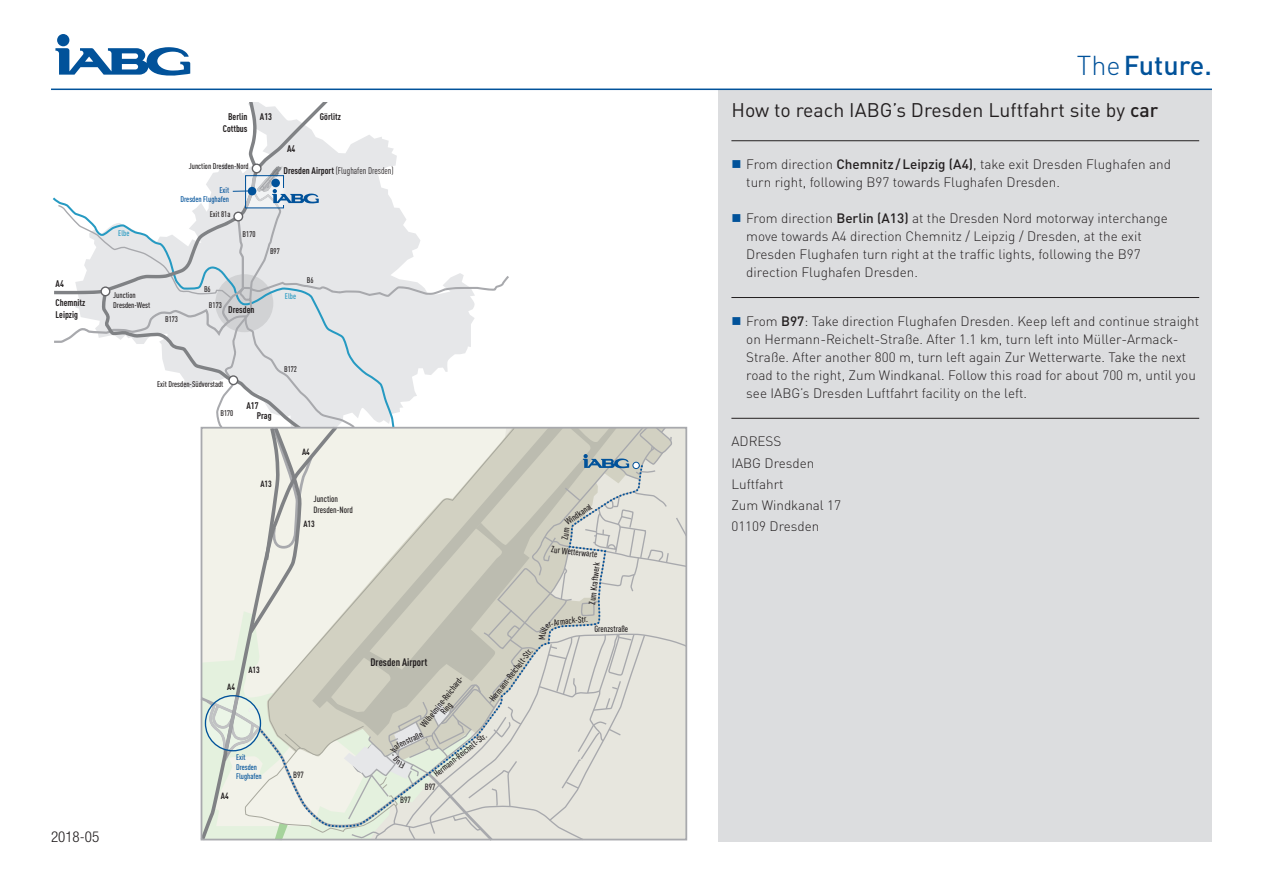
<style>
.page{position:relative;width:1263px;height:893px;background:#fff}
.page>*{position:absolute;margin:0;border:0;box-sizing:border-box;transform-origin:0 0}
.t1{font:500 27px "DINOT";color:#01529a}
.t2{font:19.5px "DINOT";color:#231f20}
.t3{font:300 condensed 15px "Helvetica Neue LT";color:#231f20}
.t4{font:300 13.5px/18px "DINOT";color:#231f20}
.t5{font:700 condensed 10.8px "DINOT";color:#231f20}
.t6{font:500 condensed 10.8px "DINOT";color:#231f20}
.t7{font:700 condensed 9.6px/11.4px "DINOT";color:#231f20}
.t8{font:condensed 9.6px "DINOT";color:#231f20}
.t9{font:500 condensed 9px/7.6px "DINOT";color:#231f20;text-align:center}
.t10{font:700 condensed 9px "DINOT";color:#231f20}
.t11{font:500 condensed 8.25px/15.3px "DINOT";color:#231f20}
.t12{font:500 condensed 8.25px/9.8px "DINOT";color:#01529a;text-align:right}
.t13{font:500 condensed 8.25px "DINOT";color:#269ac2}
.t14{font:500 condensed 8.1px/9.6px "DINOT";color:#01529a}
.t15{font:500 condensed 6.75px "DINOT";color:#231f20}
.t16{font:700 condensed 6.75px "DINOT";color:#231f20}
.s1{font-weight:700}
.s2{font-weight:300}
.s3{font-weight:500}
.s4{color:#01529a}
</style>
<div class="page">
<div style="left:719px;top:89px;width:493px;height:753px;background:#dcdddf"></div>
<hr style="left:731px;top:140px;width:468px;height:1px;background:#231f20">
<hr style="left:731px;top:297px;width:468px;height:1px;background:#231f20">
<hr style="left:731px;top:418px;width:468px;height:1px;background:#231f20">
<div style="left:57px;top:34px;width:12px;height:12px;background:#01529a;border-radius:50%"></div>
<svg style="left:55px;top:47px;width:135px;height:29px"></svg>
<hr style="left:51px;top:89px;width:1161px;height:1px;background:#01529a">
<svg style="left:53px;top:102px;width:635px;height:739px"></svg>
<p class="t7" style="left:56px;top:278px;width:10px">A4</p>
<p class="t7" style="left:56px;top:297px;width:31px">Chemnitz<br>Leipzig</p>
<p class="t13" style="left:118px;top:228px;width:13px">Elbe</p>
<p class="t11" style="left:113px;top:290px;width:39px;line-height:9.8px">Junction<br>Dresden-West</p>
<p class="t7" style="left:223px;top:111px;width:26px;text-align:center">Berlin<br>Cottbus</p>
<p class="t7" style="left:320px;top:111px;width:23px">Görlitz</p>
<p class="t7" style="left:260px;top:111px;width:14px">A13</p>
<p class="t11" style="left:189px;top:159px;width:61px">Junction Dresden-Nord</p>
<p class="t12" style="left:180px;top:185px;width:50px">Exit<br>Dresden Flughafen</p>
<p class="t11" style="left:165px;top:311px;width:14px">B173</p>
<p class="t11" style="left:210px;top:206px;width:22px">Exit 81a</p>
<p class="t11" style="left:243px;top:226px;width:14px">B170</p>
<p class="t11" style="left:209px;top:282px;width:14px;text-indent:-5px">B6<br>B173</p>
<p class="t7" style="left:228px;top:304px;width:28px">Dresden</p>
<p class="t6" style="left:225px;top:308px;width:19px">B172</p>
<p class="t7" style="left:287px;top:143px;width:10px">A4</p>
<p class="t8" style="left:284px;top:165px;width:112px"><span class="s1">Dresden Airport</span> (Flughafen Dresden)</p>
<p class="t11" style="left:270px;top:243px;width:11px">B97</p>
<p class="t13" style="left:285px;top:291px;width:13px">Elbe</p>
<p class="t11" style="left:307px;top:272px;width:8px">B6</p>
<p class="t3" style="left:51px;top:828px;width:50px">2018-05</p>
<p class="t11" style="left:157px;top:376px;width:68px">Exit Dresden-Südvorstadt</p>
<p class="t11" style="left:220px;top:405px;width:14px">B170</p>
<p class="t7" style="left:257px;top:401px;width:16px;line-height:9.6px;text-indent:-10px">A17<br>Prag</p>
<p class="t10" style="left:260px;top:478px;width:13px">A13</p>
<p class="t11" style="left:284px;top:362px;width:14px">B172</p>
<p class="t10" style="left:302px;top:446px;width:9px">A4</p>
<p class="t9" style="left:313px;top:493px;width:41px;line-height:10.8px;text-align:left">Junction<br>Dresden-Nord</p>
<p class="t16" style="left:311px;top:494px;width:10px">A13</p>
<p class="t10" style="left:303px;top:518px;width:13px">A13</p>
<p class="t10" style="left:227px;top:681px;width:9px">A4</p>
<p class="t10" style="left:248px;top:665px;width:13px">A13</p>
<p class="t10" style="left:221px;top:791px;width:9px">A4</p>
<p class="t14" style="left:236px;top:752px;width:27px">Exit<br>Dresden<br>Flughafen</p>
<p class="t9" style="left:293px;top:771px;width:12px">B97</p>
<p class="t9" style="left:564px;top:519px;width:34px;rotate:-34deg">Windkanal</p>
<p class="t9" style="left:552px;top:545px;width:48px;rotate:7deg">Zur Wetterwarte</p>
<p class="t15" style="left:533px;top:544px;width:37px;rotate:7deg">Zur Wetterwarte</p>
<p class="t9" style="left:588px;top:604px;width:44px;rotate:-83deg">Zum Kraftwerk</p>
<p class="t5" style="left:371px;top:656px;width:58px">Dresden Airport</p>
<p class="t9" style="left:419px;top:724px;width:64px;rotate:-52deg">Wilhelmine-Reichard-<br>Ring</p>
<p class="t9" style="left:488px;top:698px;width:69px;rotate:-52deg">Hermann-Reichelt-Str.</p>
<p class="t9" style="left:404px;top:738px;width:20px;rotate:-25deg">straße</p>
<p class="t15" style="left:417px;top:734px;width:10px">B97</p>
<p class="t9" style="left:432px;top:771px;width:69px;rotate:-38deg">Hermann-Reichelt-Str.</p>
<p class="t9" style="left:400px;top:795px;width:12px">B97</p>
<p class="t9" style="left:425px;top:782px;width:12px">B97</p>
<p class="t9" style="left:594px;top:625px;width:35px">Grenzstraße</p>
<h1 class="t1" style="left:1077px;top:48px;width:137px"><span class="s2">The</span>Future.</h1>
<h2 class="t2" style="left:731px;top:98px;width:428px">How to reach IABG’s Dresden Luftfahrt site by <span class="s3">car</span></h2>
<p class="t4" style="left:746px;top:155px;width:426px;text-indent:-15px"><span class="s4">■</span> From direction <span class="s3">Chemnitz / Leipzig (A4)</span>, take exit Dresden Flughafen and turn right, following B97 towards Flughafen Dresden.</p>
<p class="t4" style="left:746px;top:209px;width:423px;text-indent:-15px"><span class="s4">■</span> From direction <span class="s3">Berlin (A13)</span> at the Dresden Nord motorway interchange move towards A4 direction Chemnitz / Leipzig / Dresden, at the exit Dresden Flughafen turn right at the traffic lights, following the B97 direction Flughafen Dresden.</p>
<p class="t4" style="left:746px;top:312px;width:454px;text-indent:-15px"><span class="s4">■</span> From <span class="s3">B97</span>: Take direction Flughafen Dresden. Keep left and continue straight on Hermann-Reichelt-Straße. After 1.1 km, turn left into Müller-Armack-Straße. After another 800 m, turn left again Zur Wetterwarte. Take the next road to the right, Zum Windkanal. Follow this road for about 700 m, until you see IABG’s Dresden Luftfahrt facility on the left.</p>
<p class="t4" style="left:731px;top:431px;width:111px;line-height:21.1px">ADRESS<br>IABG Dresden<br>Luftfahrt<br>Zum Windkanal 17<br>01109 Dresden</p>
</div>
